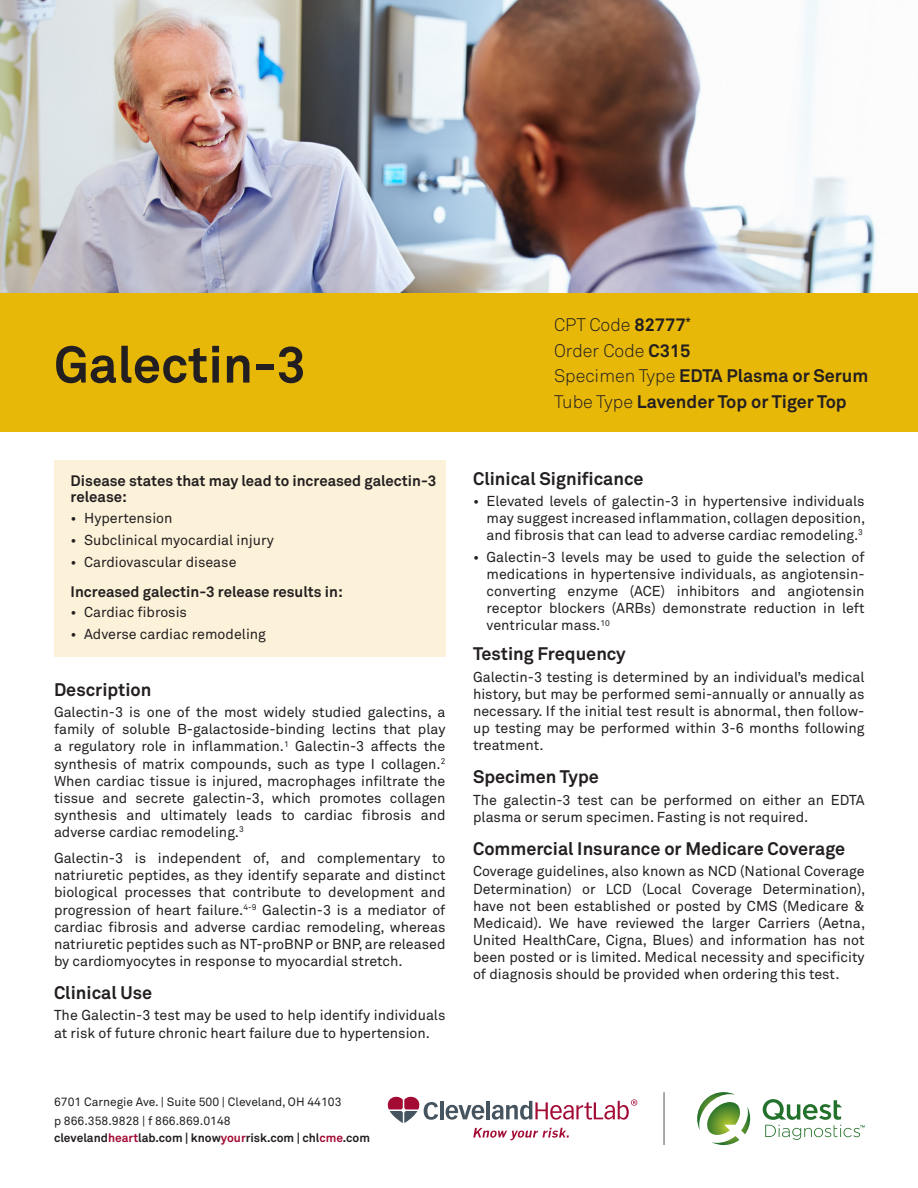
<style>
.page{position:relative;width:918px;height:1188px;background:#fff}
.page>*{position:absolute;margin:0;border:0;box-sizing:border-box;transform-origin:0 0}
.Main_Header{font:700 51px "Akkurat Pro";color:#231f20}
.Headers{font:700 18px "Akkurat Pro";color:#231f20}
.Information_Text{font:700 18px "Akkurat Pro";color:#231f20}
.Information_Text-2{font:300 18px "Akkurat Pro";color:#231f20}
.Headers-2{font:700 15px/16.5px "Akkurat Pro";color:#231f20}
.Paragraph{font:14.25px/17.1px "Akkurat Pro";color:#231f20;text-align:justify}
.t1{font:12px/19.5px "Akkurat Pro";color:#231f20}
.t2{font:700 12px "Akkurat Pro";color:#231f20}
.s1{color:#a30a34}
.s2{font-weight:700}
.s3{font-weight:300}
</style>
<div class="page">
<img style="left:0;top:0;width:918px;height:294px">
<div style="left:0;top:294px;width:918px;height:138px;background:#e8b809"></div>
<div style="left:54px;top:461px;width:392px;height:196px;background:#fbf2d9"></div>
<hr style="left:664px;top:1092px;width:1px;height:53px;background:#54555a">
<svg style="left:763px;top:1099px;width:102px;height:41px"></svg>
<svg style="left:697px;top:1092px;width:53px;height:53px"></svg>
<svg style="left:473px;top:1128px;width:96px;height:12px"></svg>
<hr style="left:440px;top:1101px;width:3px;height:18px;background:#45545f">
<svg style="left:446px;top:1105px;width:38px;height:15px"></svg>
<hr style="left:486px;top:1101px;width:4px;height:18px;background:#45545f">
<svg style="left:388px;top:1096px;width:50px;height:27px"></svg>
<svg style="left:492px;top:1099px;width:145px;height:21px"></svg>
<p class="Main_Header" style="left:54px;top:333px;width:253px">Galectin-3</p>
<p class="Headers-2" style="left:71px;top:472px;width:367px">Disease states that may lead to increased galectin-3 release:</p>
<p class="Paragraph" style="left:71px;top:509px;width:103px">• Hypertension</p>
<p class="Paragraph" style="left:71px;top:531px;width:205px">• Subclinical myocardial injury</p>
<p class="Paragraph" style="left:71px;top:553px;width:167px">• Cardiovascular disease</p>
<p class="Headers-2" style="left:71px;top:583px;width:274px">Increased galectin-3 release results in:</p>
<p class="Paragraph" style="left:71px;top:604px;width:118px">• Cardiac fibrosis</p>
<p class="Paragraph" style="left:71px;top:626px;width:197px">• Adverse cardiac remodeling</p>
<p class="Headers" style="left:54px;top:678px;width:99px">Description</p>
<p class="Paragraph" style="left:54px;top:704px;width:393px">Galectin-3 is one of the most widely studied galectins, a family of soluble B-galactoside-binding lectins that play a regulatory role in inflammation.<sup>1</sup> Galectin-3 affects the synthesis of matrix compounds, such as type I collagen.<sup>2<br></sup>When cardiac tissue is injured, macrophages infiltrate the tissue and secrete galectin-3, which promotes collagen synthesis and ultimately leads to cardiac fibrosis and adverse cardiac remodeling.<sup>3</sup></p>
<p class="Paragraph" style="left:54px;top:850px;width:393px">Galectin-3 is independent of, and complementary to natriuretic peptides, as they identify separate and distinct biological processes that contribute to development and progression of heart failure.<sup>4-9</sup> Galectin-3 is a mediator of cardiac fibrosis and adverse cardiac remodeling, whereas natriuretic peptides such as NT-proBNP or BNP, are released by cardiomyocytes in response to myocardial stretch.</p>
<p class="Headers" style="left:54px;top:981px;width:100px">Clinical Use</p>
<p class="Paragraph" style="left:54px;top:1007px;width:393px">The Galectin-3 test may be used to help identify individuals at risk of future chronic heart failure due to hypertension.</p>
<p class="t1" style="left:54px;top:1092px;width:289px">6701 Carnegie Ave. | Suite 500 | Cleveland, OH 44103 p 866.358.9828 | f 866.869.0148</p>
<p class="t2" style="left:54px;top:1130px;width:317px">cleveland<span class="s1">heart</span>lab.com | know<span class="s1">your</span>risk.com | chl<span class="s1">cme</span>.com</p>
<p class="Information_Text-2" style="left:554px;top:314px;width:138px">CPT Code <span class="s2">82777</span><sup>*</sup></p>
<p class="Information_Text-2" style="left:554px;top:340px;width:138px">Order Code <span class="s2">C315</span></p>
<p class="Information_Text" style="left:554px;top:365px;width:316px"><span class="s3">Specimen Type</span> EDTA Plasma or Serum</p>
<p class="Information_Text" style="left:554px;top:391px;width:294px"><span class="s3">Tube Type</span> Lavender Top or Tiger Top</p>
<p class="Headers" style="left:473px;top:468px;width:172px">Clinical Significance</p>
<p class="Paragraph" style="left:487px;top:492px;width:380px;text-indent:-14px">• Elevated levels of galectin-3 in hypertensive individuals may suggest increased inflammation, collagen deposition, and fibrosis that can lead to adverse cardiac remodeling.<sup>3</sup></p>
<p class="Paragraph" style="left:487px;top:548px;width:380px;text-indent:-14px">• Galectin-3 levels may be used to guide the selection of medications in hypertensive individuals, as angiotensin&shy;converting enzyme (ACE) inhibitors and angiotensin receptor blockers (ARBs) demonstrate reduction in left ventricular mass.<sup>10</sup></p>
<p class="Headers" style="left:473px;top:643px;width:154px">Testing Frequency</p>
<p class="Paragraph" style="left:473px;top:668px;width:393px">Galectin-3 testing is determined by an individual’s medical history, but may be performed semi-annually or annually as necessary. If the initial test result is abnormal, then follow&shy;up testing may be performed within 3-6 months following treatment.</p>
<p class="Headers" style="left:473px;top:766px;width:127px">Specimen Type</p>
<p class="Paragraph" style="left:473px;top:791px;width:393px">The galectin-3 test can be performed on either an EDTA plasma or serum specimen. Fasting is not required.</p>
<p class="Headers" style="left:473px;top:837px;width:374px">Commercial Insurance or Medicare Coverage</p>
<p class="Paragraph" style="left:473px;top:863px;width:394px">Coverage guidelines, also known as NCD (National Coverage Determination) or LCD (Local Coverage Determination), have not been established or posted by CMS (Medicare &amp; Medicaid). We have reviewed the larger Carriers (Aetna, United HealthCare, Cigna, Blues) and information has not been posted or is limited. Medical necessity and specificity of diagnosis should be provided when ordering this test.</p>
</div>
